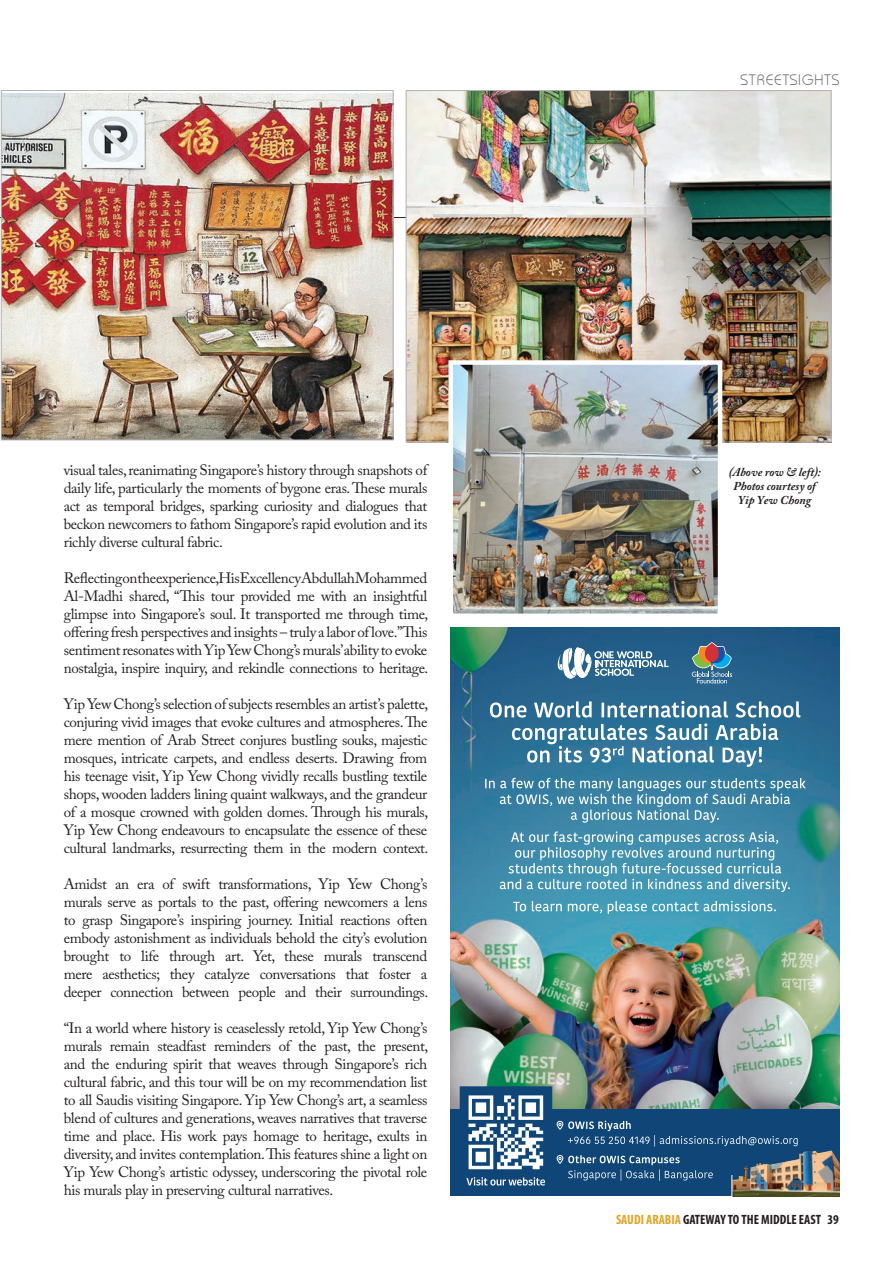
<style>
.page{position:relative;width:893px;height:1263px;background:#fff}
.page>*{position:absolute;margin:0;border:0;box-sizing:border-box;transform-origin:0 0}
.t1{font:15px/18px "Adobe Caslon Pro";letter-spacing:-.025em;color:#231f20;text-align:justify}
.t2{font:15px "Architekt";letter-spacing:.075em;color:#57585a}
.t3{font:700 condensed 13.5px "Myriad Pro";color:#231f20}
.t4{font:italic 700 12px/14.4px "Adobe Caslon Pro";color:#231f20;text-align:center}
.s1{color:#e2a323}
</style>
<div class="page">
<img style="left:451px;top:628px;width:389px;height:481px">
<div style="left:451px;top:1109px;width:389px;height:87px;background:#104677"></div>
<img style="left:733px;top:1146px;width:107px;height:50px">
<svg style="left:732px;top:1175px;width:1px;height:21px"></svg>
<svg style="left:512px;top:723px;width:266px;height:44px"></svg>
<svg style="left:490px;top:701px;width:310px;height:16px"></svg>
<svg style="left:513px;top:901px;width:263px;height:13px;background:#69afc6"></svg>
<svg style="left:500px;top:831px;width:290px;height:61px;background:#61a2bc"></svg>
<svg style="left:485px;top:778px;width:321px;height:45px;background:#5593b1"></svg>
<img style="left:469px;top:1095px;width:74px;height:75px">
<div style="left:460px;top:1086px;width:92px;height:93px;border:8px solid #104677"></div>
<svg style="left:466px;top:1177px;width:79px;height:8px"></svg>
<svg style="left:557px;top:1121px;width:241px;height:25px"></svg>
<svg style="left:557px;top:1155px;width:156px;height:26px"></svg>
<svg style="left:691px;top:643px;width:41px;height:40px;background:#657b8c"></svg>
<svg style="left:558px;top:647px;width:111px;height:35px"></svg>
<hr style="left:0;top:217px;width:827px;height:1px;background:#231f20">
<img style="left:408px;top:92px;width:421px;height:348px">
<img style="left:3px;top:94px;width:388px;height:344px">
<div style="left:1px;top:90px;width:392px;height:350px;border:1px solid #b2b3b7"></div>
<img style="left:453px;top:365px;width:264px;height:248px">
<div style="left:448px;top:360px;width:274px;height:258px;border:4px solid #fff"></div>
<p class="t1" style="left:64px;top:460px;width:365px">visual tales, reanimating Singapore’s history through snapshots of daily life, particularly the moments of bygone eras. These murals act as temporal bridges, sparking curiosity and dialogues that beckon newcomers to fathom Singapore’s rapid evolution and its richly diverse cultural fabric.</p>
<p class="t1" style="left:64px;top:568px;width:366px">Reflecting on the experience,His Excellency Abdullah Mohammed Al-Madhi shared, “This tour provided me with an insightful glimpse into Singapore’s soul. It transported me through time, offering fresh perspectives and insights – truly a labor of love.” This sentiment resonates with Yip Yew Chong’s murals’ability to evoke nostalgia, inspire inquiry, and rekindle connections to heritage.</p>
<p class="t1" style="left:64px;top:694px;width:366px">Yip Yew Chong’s selection of subjects resembles an artist’s palette, conjuring vivid images that evoke cultures and atmospheres. The mere mention of Arab Street conjures bustling souks, majestic mosques, intricate carpets, and endless deserts. Drawing from his teenage visit, Yip Yew Chong vividly recalls bustling textile shops, wooden ladders lining quaint walkways, and the grandeur of a mosque crowned with golden domes. Through his murals, Yip Yew Chong endeavours to encapsulate the essence of these cultural landmarks, resurrecting them in the modern context.</p>
<p class="t1" style="left:64px;top:874px;width:366px">Amidst an era of swift transformations, Yip Yew Chong’s murals serve as portals to the past, offering newcomers a lens to grasp Singapore’s inspiring journey. Initial reactions often embody astonishment as individuals behold the city’s evolution brought to life through art. Yet, these murals transcend mere aesthetics; they catalyze conversations that foster a deeper connection between people and their surroundings.</p>
<p class="t1" style="left:64px;top:1018px;width:366px">“In a world where history is ceaselessly retold, Yip Yew Chong’s murals remain steadfast reminders of the past, the present, and the enduring spirit that weaves through Singapore’s rich cultural fabric, and this tour will be on my recommendation list to all Saudis visiting Singapore. Yip Yew Chong’s art, a seamless blend of cultures and generations, weaves narratives that traverse time and place. His work pays homage to heritage, exults in diversity, and invites contemplation. This features shine a light on Yip Yew Chong’s artistic odyssey, underscoring the pivotal role his murals play in preserving cultural narratives.</p>
<p class="t2" style="left:740px;top:71px;width:101px">STREETSIGHTS</p>
<p class="t4" style="left:729px;top:464px;width:94px">(Above row &amp; left):<br>Photos courtesy of<br>Yip Yew Chong</p>
<p class="t3" style="left:616px;top:1211px;width:224px"><span class="s1">SAUDI ARABIA</span> GATEWAY TO THE MIDDLE EAST 39</p>
</div>
